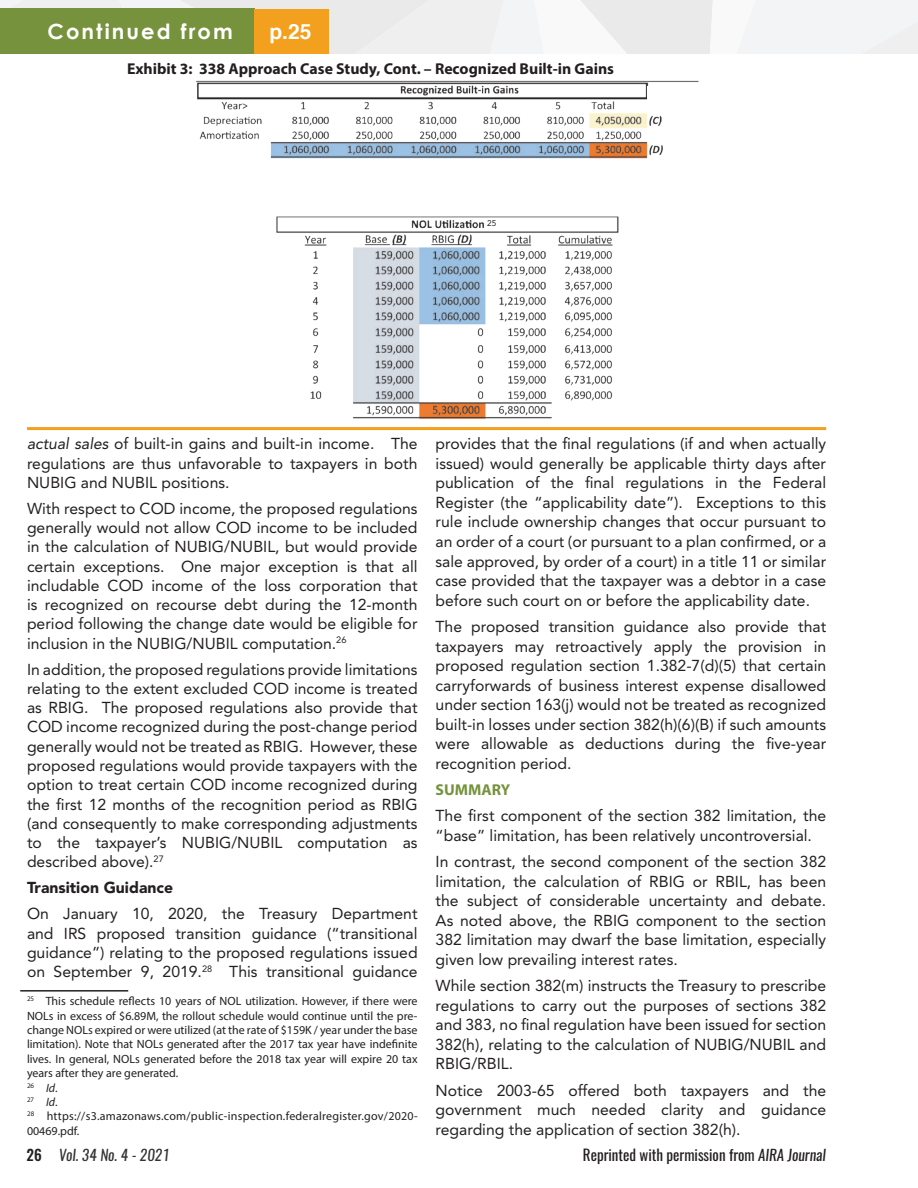
<style>
.page{position:relative;width:918px;height:1188px;background:#fff}
.page>*{position:absolute;margin:0;border:0;box-sizing:border-box;transform-origin:0 0}
.Article_-_Body{font:700 21px "Century Gothic";letter-spacing:.1em;color:#fff}
.Article_-_Body-2{font:700 21px "Helvetica";color:#fff}
.t1{font:15.75px/19.5px "Avenir LT Std";color:#231f20;text-align:justify}
.t2{font:700 15.75px "Myriad Pro";color:#231f20}
.t3{font:900 15.75px "Avenir LT Std";color:#231f20}
.t4{font:700 15.75px "Myriad Pro";color:#76923c}
.t5{font:15px "Oswald";color:#231f20}
.t6{font:italic 15px "Oswald";color:#333}
.Footnote_Text{font:12px/14.4px "Myriad Pro";letter-spacing:.01em;color:#231f20;text-align:justify}
.Article_-_Body-3{font:8.25px "Avenir LT Std";color:#231f20}
.Footnote_Text-2{font:7.05px "Myriad Pro";color:#231f20}
.s1{font-style:italic}
.s2{font-style:italic;font-size:12px}
.s3{font-size:12px}
.s4{font-weight:500;font-style:normal;color:#231f20}
</style>
<div class="page">
<svg style="left:0;top:0;width:918px;height:54px"></svg>
<div style="left:0;top:9px;width:254px;height:45px;background:#76923c"></div>
<div style="left:254px;top:9px;width:75px;height:45px;background:#f3a01e"></div>
<hr style="left:20px;top:990px;width:108px;height:2px;background:#231f20">
<img style="left:196px;top:80px;width:503px;height:339px">
<hr style="left:27px;top:427px;width:799px;height:3px;background:#f3a01e">
<div style="left:609px;top:199px;width:30px;height:16px;background:#fff"></div>
<div style="left:647px;top:86px;width:58px;height:27px;background:#fff"></div>
<div style="left:139px;top:87px;width:58px;height:27px;background:#fff"></div>
<p class="Article_-_Body" style="left:48px;top:15px;width:187px">Continued from</p>
<p class="Article_-_Body-2" style="left:269px;top:14px;width:44px">p.25</p>
<p class="t2" style="left:127px;top:59px;width:489px">Exhibit 3: 338 Approach Case Study, Cont. – Recognized Built-in Gains</p>
<p class="Article_-_Body-3" style="left:487px;top:218px;width:11px">25</p>
<p class="t1" style="left:27px;top:434px;width:392px"><span class="s1">actual sales</span> of built-in gains and built-in income. The regulations are thus unfavorable to taxpayers in both NUBIG and NUBIL positions.<sup>25</sup></p>
<p class="t1" style="left:27px;top:499px;width:392px">With respect to COD income, the proposed regulations generally would not allow COD income to be included in the calculation of NUBIG/NUBIL, but would provide certain exceptions. One major exception is that all includable COD income of the loss corporation that is recognized on recourse debt during the 12-month period following the change date would be eligible for inclusion in the NUBIG/NUBIL computation.<sup>26</sup></p>
<p class="t1" style="left:27px;top:660px;width:392px">In addition, the proposed regulations provide limitations relating to the extent excluded COD income is treated as RBIG. The proposed regulations also provide that COD income recognized during the post-change period generally would not be treated as RBIG. However, these proposed regulations would provide taxpayers with the option to treat certain COD income recognized during the first 12 months of the recognition period as RBIG (and consequently to make corresponding adjustments to the taxpayer’s NUBIG/NUBIL computation as described above).<sup>27</sup></p>
<p class="t3" style="left:27px;top:878px;width:148px">Transition Guidance</p>
<p class="t1" style="left:27px;top:904px;width:392px">On January 10, 2020, the Treasury Department and IRS proposed transition guidance (“transitional guidance”) relating to the proposed regulations issued on September 9, 2019.<sup>28</sup> This transitional guidance</p>
<p class="Footnote_Text" style="left:27px;top:994px;width:392px"><sup>25</sup> This schedule reflects 10 years of NOL utilization. However, if there were NOLs in excess of $6.89M, the rollout schedule would continue until the pre&shy;change NOLs expired or were utilized (at the rate of $159K / year under the base limitation). Note that NOLs generated after the 2017 tax year have indefinite lives. In general, NOLs generated before the 2018 tax year will expire 20 tax years after they are generated.</p>
<p class="Footnote_Text-2" style="left:27px;top:1081px;width:32px">26 <span class="s2">Id</span><span class="s3">.</span></p>
<p class="Footnote_Text-2" style="left:27px;top:1095px;width:32px">27 <span class="s2">Id</span><span class="s3">.</span></p>
<p class="Footnote_Text" style="left:27px;top:1109px;width:392px"><sup>28</sup> https://s3.amazonaws.com/public-inspection.federalregister.gov/2020-<br>00469.pdf.</p>
<p class="t1" style="left:436px;top:434px;width:392px">provides that the final regulations (if and when actually issued) would generally be applicable thirty days after publication of the final regulations in the Federal Register (the “applicability date”). Exceptions to this rule include ownership changes that occur pursuant to an order of a court (or pursuant to a plan confirmed, or a sale approved, by order of a court) in a title 11 or similar case provided that the taxpayer was a debtor in a case before such court on or before the applicability date.</p>
<p class="t1" style="left:436px;top:617px;width:392px">The proposed transition guidance also provide that taxpayers may retroactively apply the provision in proposed regulation section 1.382-7(d)(5) that certain carryforwards of business interest expense disallowed under section 163(j) would not be treated as recognized built-in losses under section 382(h)(6)(B) if such amounts were allowable as deductions during the five-year recognition period.</p>
<p class="t4" style="left:436px;top:780px;width:76px">SUMMARY</p>
<p class="t1" style="left:436px;top:806px;width:392px">The first component of the section 382 limitation, the “base” limitation, has been relatively uncontroversial.</p>
<p class="t1" style="left:436px;top:852px;width:392px">In contrast, the second component of the section 382 limitation, the calculation of RBIG or RBIL, has been the subject of considerable uncertainty and debate.<br>As noted above, the RBIG component to the section 382 limitation may dwarf the base limitation, especially given low prevailing interest rates.</p>
<p class="t1" style="left:436px;top:976px;width:392px">While section 382(m) instructs the Treasury to prescribe regulations to carry out the purposes of sections 382 and 383, no final regulation have been issued for section 382(h), relating to the calculation of NUBIG/NUBIL and RBIG/RBIL.</p>
<p class="t1" style="left:436px;top:1081px;width:392px">Notice 2003-65 offered both taxpayers and the government much needed clarity and guidance regarding the application of section 382(h).</p>
<p class="t6" style="left:27px;top:1145px;width:145px"><span class="s4">26</span> Vol. 34 No. 4 - 2021</p>
<p class="t5" style="left:583px;top:1144px;width:245px">Reprinted with permission from <span class="s1">AIRA Journal</span></p>
</div>
